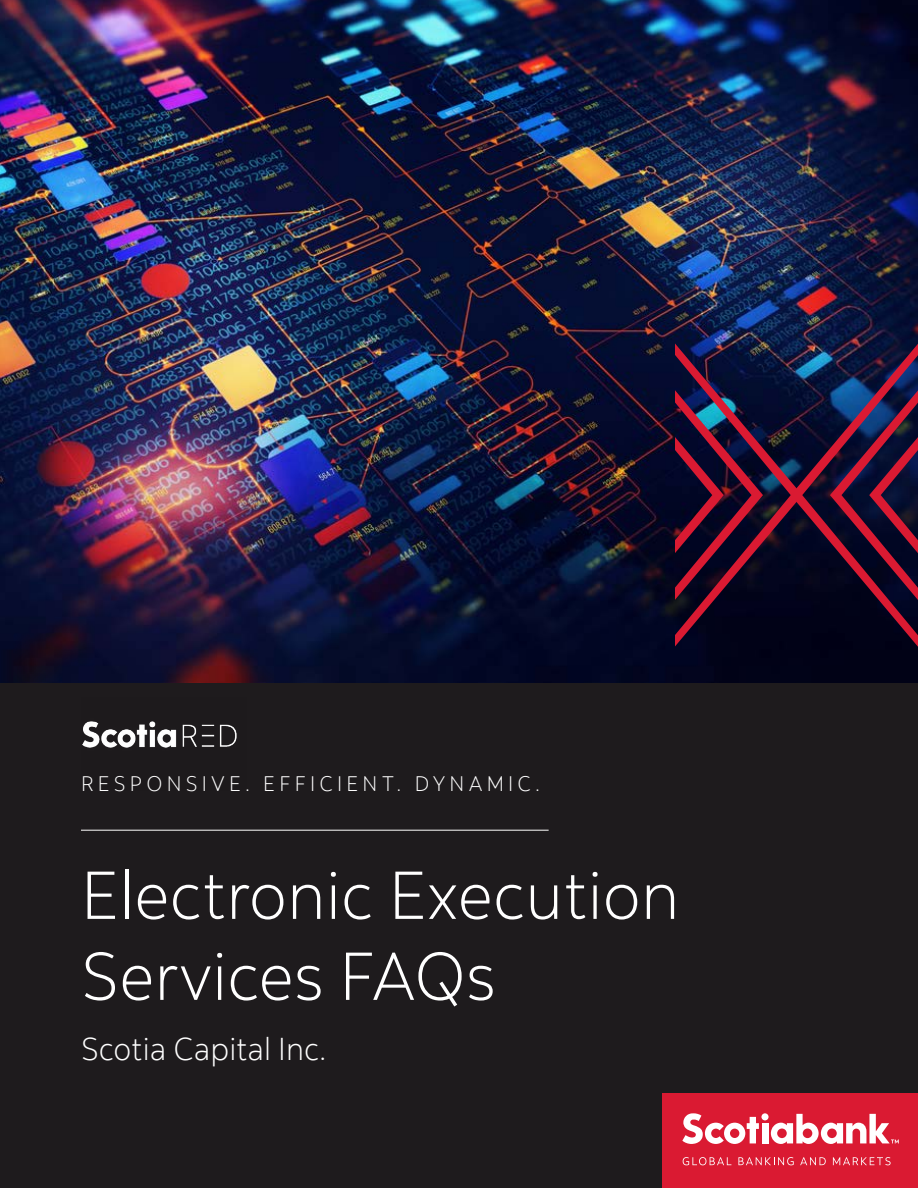
<style>
.page{position:relative;width:918px;height:1188px;background:#fff}
.page>*{position:absolute;margin:0;border:0;box-sizing:border-box;transform-origin:0 0}
.t1{font:300 67.5px/81px "Scotia";color:#fff}
.t2{font:300 31.5px "Scotia";color:#fff}
.t3{font:300 21px "Scotia";letter-spacing:.2em;color:#fff}
</style>
<div class="page">
<div style="left:0;top:648px;width:918px;height:540px;background:#1e1b1d"></div>
<hr style="left:81px;top:830px;width:468px;height:1px;background:#fff">
<img style="left:82px;top:721px;width:155px;height:27px">
<img style="left:0;top:0;width:918px;height:683px">
<svg style="left:675px;top:343px;width:243px;height:304px"></svg>
<div style="left:662px;top:1093px;width:256px;height:95px;background:#da1a32"></div>
<div style="left:762px;top:1123px;width:6px;height:20px;background:#fff"></div>
<div style="left:761px;top:1113px;width:8px;height:7px;background:#fff;border-radius:50%"></div>
<svg style="left:682px;top:1113px;width:77px;height:31px"></svg>
<svg style="left:771px;top:1114px;width:128px;height:30px"></svg>
<svg style="left:683px;top:1157px;width:48px;height:8px"></svg>
<svg style="left:738px;top:1157px;width:56px;height:8px"></svg>
<svg style="left:800px;top:1157px;width:26px;height:8px"></svg>
<svg style="left:833px;top:1157px;width:58px;height:8px"></svg>
<p class="t3" style="left:81px;top:770px;width:461px">RESPONSIVE. EFFICIENT. DYNAMIC.</p>
<p class="t1" style="left:81px;top:854px;width:600px">Electronic Execution<br>Services FAQs</p>
<p class="t2" style="left:81px;top:1029px;width:247px">Scotia Capital Inc.</p>
</div>
